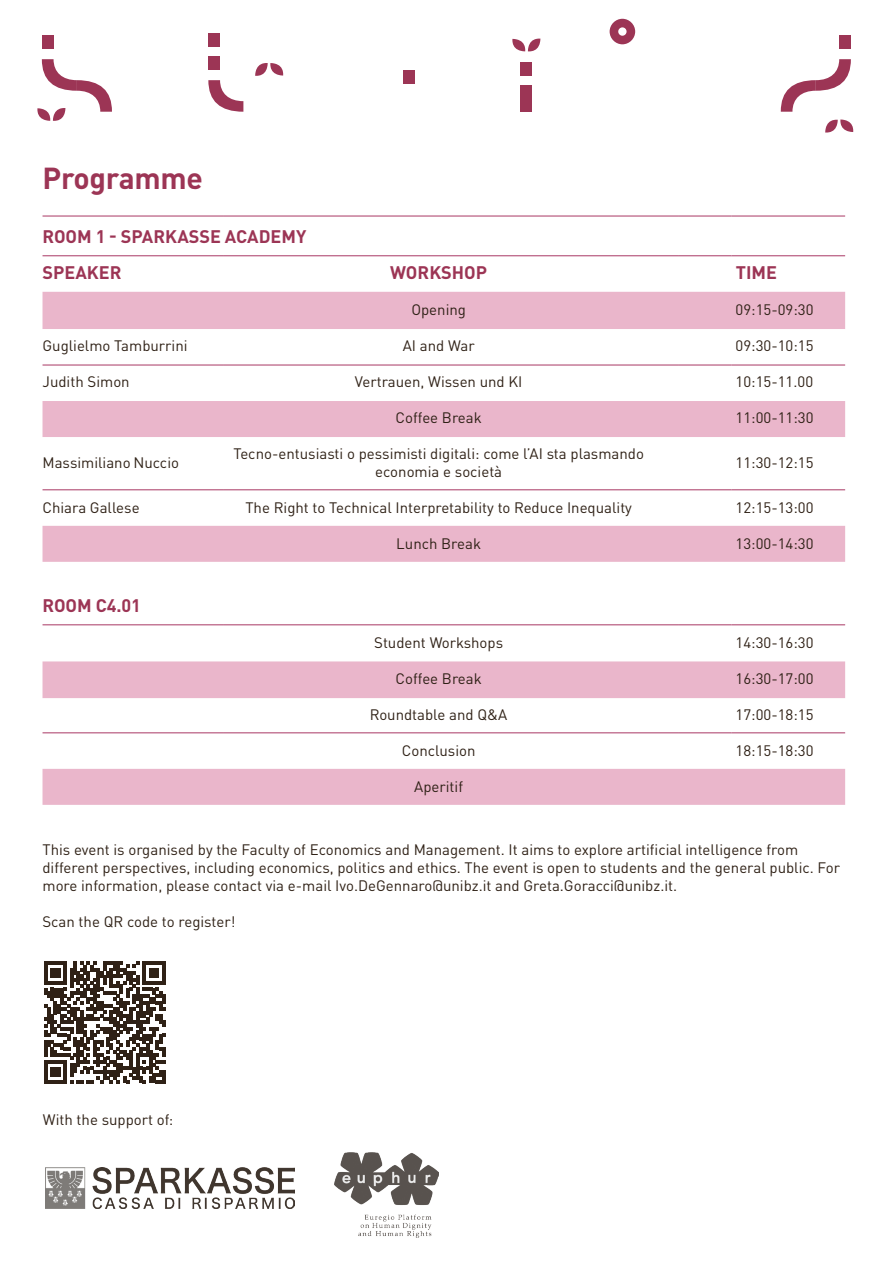
<style>
.page{position:relative;width:893px;height:1263px;background:#fff}
.page>*{position:absolute;margin:0;border:0;box-sizing:border-box;transform-origin:0 0}
.COMP_Info_Text{font:700 30px "DINOT";letter-spacing:-.01em;color:#9c3555}
.COMP_Info_Text-2{font:700 18px "DINOT";color:#9c3555}
.Tabelle_schwarz{font:15px/18px "DINOT";color:#2f2116;text-align:center}
</style>
<div class="page">
<svg style="left:43px;top:292px;width:802px;height:513px"></svg>
<hr style="left:43px;top:365px;width:181px;height:1px;background:#a93864">
<hr style="left:224px;top:365px;width:455px;height:1px;background:#a93864">
<hr style="left:679px;top:365px;width:52px;height:1px;background:#a93864">
<hr style="left:731px;top:365px;width:114px;height:1px;background:#a93864">
<hr style="left:43px;top:489px;width:181px;height:1px;background:#a93864">
<hr style="left:224px;top:489px;width:455px;height:1px;background:#a93864">
<hr style="left:679px;top:489px;width:52px;height:1px;background:#a93864">
<hr style="left:731px;top:489px;width:114px;height:1px;background:#a93864">
<hr style="left:43px;top:624px;width:181px;height:1px;background:#a93864">
<hr style="left:224px;top:624px;width:455px;height:1px;background:#a93864">
<hr style="left:679px;top:624px;width:52px;height:1px;background:#a93864">
<hr style="left:731px;top:624px;width:114px;height:1px;background:#a93864">
<hr style="left:43px;top:732px;width:181px;height:1px;background:#a93864">
<hr style="left:224px;top:732px;width:455px;height:1px;background:#a93864">
<hr style="left:679px;top:732px;width:52px;height:1px;background:#a93864">
<hr style="left:731px;top:732px;width:114px;height:1px;background:#a93864">
<hr style="left:43px;top:216px;width:181px;height:1px;background:#a93864">
<hr style="left:224px;top:216px;width:455px;height:1px;background:#a93864">
<hr style="left:679px;top:216px;width:52px;height:1px;background:#a93864">
<hr style="left:731px;top:216px;width:114px;height:1px;background:#a93864">
<hr style="left:43px;top:255px;width:181px;height:1px;background:#a93864">
<hr style="left:224px;top:255px;width:455px;height:1px;background:#a93864">
<hr style="left:679px;top:255px;width:52px;height:1px;background:#a93864">
<hr style="left:731px;top:255px;width:114px;height:1px;background:#a93864">
<img style="left:46px;top:1168px;width:248px;height:40px">
<img style="left:335px;top:1152px;width:103px;height:85px">
<div style="left:42px;top:35px;width:12px;height:13px;background:#9c3555"></div>
<svg style="left:37px;top:59px;width:75px;height:62px"></svg>
<svg style="left:255px;top:63px;width:28px;height:13px"></svg>
<svg style="left:781px;top:59px;width:70px;height:53px"></svg>
<div style="left:839px;top:35px;width:12px;height:13px;background:#9c3555"></div>
<svg style="left:825px;top:119px;width:28px;height:14px"></svg>
<svg style="left:208px;top:80px;width:35px;height:32px"></svg>
<div style="left:208px;top:56px;width:12px;height:13px;background:#9c3555"></div>
<div style="left:208px;top:33px;width:12px;height:13px;background:#9c3555"></div>
<svg style="left:512px;top:39px;width:28px;height:12px"></svg>
<svg style="left:610px;top:19px;width:25px;height:25px"></svg>
<div style="left:520px;top:62px;width:12px;height:14px;background:#9c3555"></div>
<div style="left:520px;top:85px;width:12px;height:27px;background:#9c3555"></div>
<div style="left:404px;top:71px;width:11px;height:13px;background:#9c3555"></div>
<svg style="left:44px;top:961px;width:122px;height:122px"></svg>
<hr style="left:162px;top:1070px;width:4px;height:13px;background:#2f2116">
<p class="COMP_Info_Text" style="left:43px;top:159px;width:162px">Programme</p>
<p class="COMP_Info_Text-2" style="left:43px;top:225px;width:265px">ROOM 1 - SPARKASSE ACADEMY</p>
<p class="COMP_Info_Text-2" style="left:43px;top:261px;width:80px">SPEAKER</p>
<p class="COMP_Info_Text-2" style="left:390px;top:261px;width:98px">WORKSHOP</p>
<p class="COMP_Info_Text-2" style="left:736px;top:261px;width:43px">TIME</p>
<p class="Tabelle_schwarz" style="left:411px;top:300px;width:56px">Opening</p>
<p class="Tabelle_schwarz" style="left:736px;top:300px;width:79px">09:15-09:30</p>
<p class="Tabelle_schwarz" style="left:43px;top:336px;width:147px">Guglielmo Tamburrini</p>
<p class="Tabelle_schwarz" style="left:403px;top:336px;width:73px">AI and War</p>
<p class="Tabelle_schwarz" style="left:736px;top:336px;width:79px">09:30-10:15</p>
<p class="Tabelle_schwarz" style="left:43px;top:372px;width:89px">Judith Simon</p>
<p class="Tabelle_schwarz" style="left:355px;top:372px;width:169px">Vertrauen, Wissen und KI</p>
<p class="Tabelle_schwarz" style="left:736px;top:372px;width:79px">10:15-11.00</p>
<p class="Tabelle_schwarz" style="left:396px;top:408px;width:88px">Coffee Break</p>
<p class="Tabelle_schwarz" style="left:736px;top:408px;width:79px">11:00-11:30</p>
<p class="Tabelle_schwarz" style="left:43px;top:453px;width:138px">Massimiliano Nuccio</p>
<p class="Tabelle_schwarz" style="left:233px;top:444px;width:412px">Tecno-entusiasti o pessimisti digitali: come l’AI sta plasmando economia e società</p>
<p class="Tabelle_schwarz" style="left:736px;top:453px;width:79px">11:30-12:15</p>
<p class="Tabelle_schwarz" style="left:43px;top:498px;width:99px">Chiara Gallese</p>
<p class="Tabelle_schwarz" style="left:245px;top:498px;width:388px">The Right to Technical Interpretability to Reduce Inequality</p>
<p class="Tabelle_schwarz" style="left:736px;top:498px;width:79px">12:15-13:00</p>
<p class="Tabelle_schwarz" style="left:396px;top:534px;width:86px">Lunch Break</p>
<p class="Tabelle_schwarz" style="left:736px;top:534px;width:79px">13:00-14:30</p>
<p class="COMP_Info_Text-2" style="left:43px;top:594px;width:100px">ROOM C4.01</p>
<p class="Tabelle_schwarz" style="left:374px;top:633px;width:130px">Student Workshops</p>
<p class="Tabelle_schwarz" style="left:736px;top:633px;width:79px">14:30-16:30</p>
<p class="Tabelle_schwarz" style="left:396px;top:669px;width:88px">Coffee Break</p>
<p class="Tabelle_schwarz" style="left:736px;top:669px;width:79px">16:30-17:00</p>
<p class="Tabelle_schwarz" style="left:370px;top:705px;width:139px">Roundtable and Q&amp;A</p>
<p class="Tabelle_schwarz" style="left:736px;top:705px;width:79px">17:00-18:15</p>
<p class="Tabelle_schwarz" style="left:402px;top:741px;width:75px">Conclusion</p>
<p class="Tabelle_schwarz" style="left:736px;top:741px;width:79px">18:15-18:30</p>
<p class="Tabelle_schwarz" style="left:414px;top:777px;width:50px">Aperitif</p>
<p class="Tabelle_schwarz" style="left:42px;top:840px;width:799px;text-align:left">This event is organised by the Faculty of Economics and Management. It aims to explore artificial intelligence from different perspectives, including economics, politics and ethics. The event is open to students and the general public. For more information, please contact via e-mail Ivo.DeGennaro@unibz.it and Greta.Goracci@unibz.it.</p>
<p class="Tabelle_schwarz" style="left:42px;top:912px;width:195px">Scan the QR code to register!</p>
<p class="Tabelle_schwarz" style="left:43px;top:1110px;width:132px">With the support of:</p>
</div>
